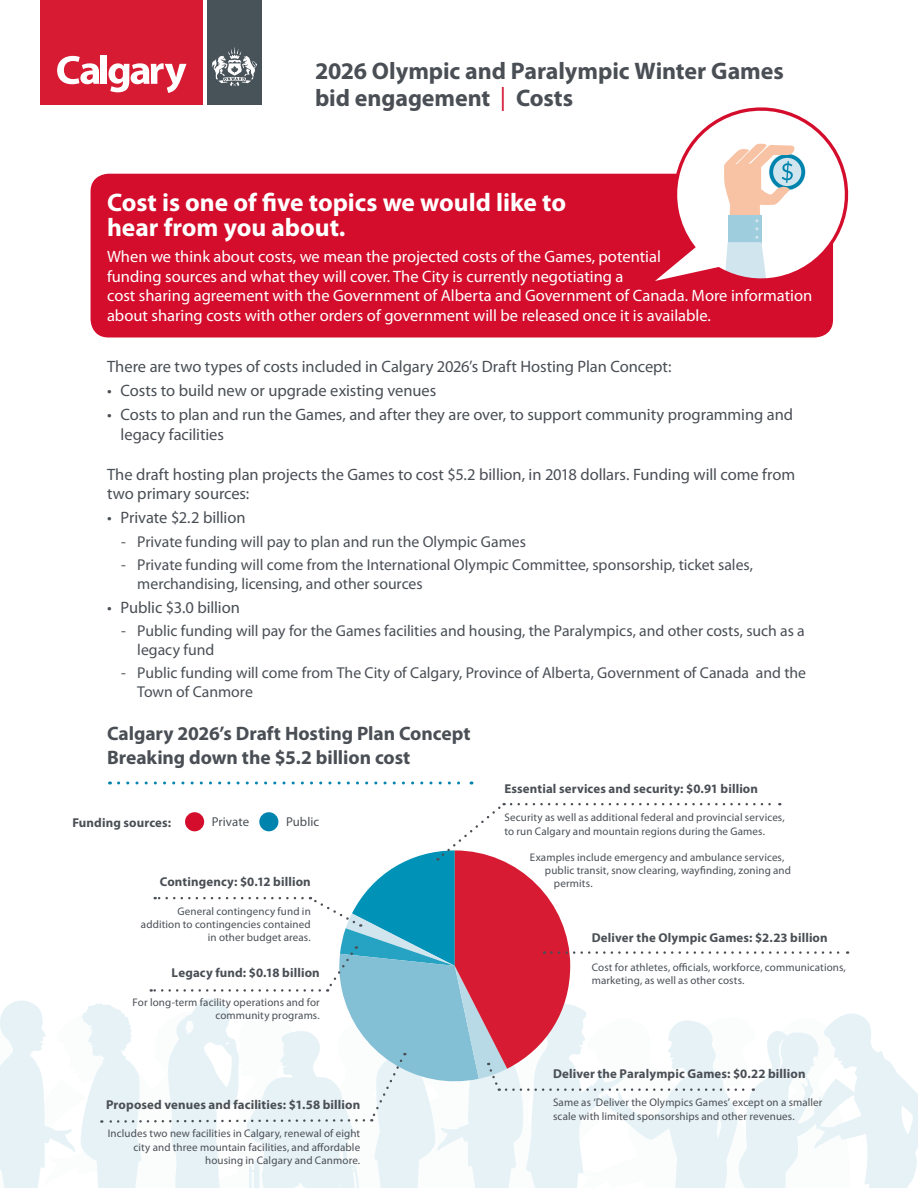
<style>
.page{position:relative;width:918px;height:1188px;background:#fff}
.page>*{position:absolute;margin:0;border:0;box-sizing:border-box;transform-origin:0 0}
.t1{font:700 25.5px/25.5px "Myriad Pro";color:#fff}
.t2{font:700 24px/26.8px "Myriad Pro";letter-spacing:-.005em;color:#4a4f55}
.Subheader{font:700 19.5px/23.4px "Myriad Pro";letter-spacing:-.005em;color:#4a4f55}
.Body_Copy{font:16.5px/19.8px "Myriad Pro";letter-spacing:-.005em;color:#4a4f55}
.t3{font:16.5px/19.8px "Myriad Pro";color:#fff}
.t4{font:15.75px/18.9px "Myriad Pro";letter-spacing:-.005em;color:#4a4f55}
.Body_Copy-2{font:700 12.9px "Myriad Pro";letter-spacing:.01em;color:#4a4f55}
.Body_Copy-3{font:12.9px "Myriad Pro";letter-spacing:.005em;color:#4a4f55}
.Body_Copy-4{font:11.1px/13.2px "Myriad Pro";letter-spacing:.01em;color:#4a4f55}
.s1{font-weight:400;color:#d30d2b}
</style>
<div class="page">
<div style="left:40px;top:0;width:163px;height:105px;background:#d61b33"></div>
<div style="left:207px;top:0;width:55px;height:105px;background:#475359"></div>
<svg style="left:57px;top:56px;width:42px;height:28px"></svg>
<div style="left:101px;top:55px;width:6px;height:29px;background:#fff"></div>
<svg style="left:109px;top:63px;width:78px;height:30px"></svg>
<svg style="left:212px;top:47px;width:45px;height:39px"></svg>
<div style="left:91px;top:174px;width:742px;height:163px;background:#d30d2b;border-radius:18px"></div>
<svg style="left:119px;top:782px;width:353px;height:2px"></svg>
<svg style="left:636px;top:107px;width:213px;height:183px"></svg>
<svg style="left:0;top:803px;width:918px;height:385px"></svg>
<p class="t2" style="left:315px;top:57px;width:470px">2026 Olympic and Paralympic Winter Games bid engagement <span class="s1">|</span> Costs</p>
<p class="t1" style="left:107px;top:189px;width:461px">Cost is one of five topics we would like to hear from you about.</p>
<p class="t3" style="left:107px;top:246px;width:707px">When we think about costs, we mean the projected costs of the Games, potential<br>funding sources and what they will cover. The City is currently negotiating a<br>cost sharing agreement with the Government of Alberta and Government of Canada. More information about sharing costs with other orders of government will be released once it is available.</p>
<p class="Body_Copy" style="left:107px;top:356px;width:566px">There are two types of costs included in Calgary 2026’s Draft Hosting Plan Concept:</p>
<p class="Body_Copy" style="left:107px;top:380px;width:331px">• Costs to build new or upgrade existing venues</p>
<p class="Body_Copy" style="left:121px;top:404px;width:674px;text-indent:-14px">• Costs to plan and run the Games, and after they are over, to support community programming and legacy facilities</p>
<p class="Body_Copy" style="left:107px;top:464px;width:690px">The draft hosting plan projects the Games to cost $5.2 billion, in 2018 dollars. Funding will come from two primary sources:</p>
<p class="Body_Copy" style="left:107px;top:508px;width:140px">• Private $2.2 billion</p>
<p class="t4" style="left:121px;top:532px;width:406px">- Private funding will pay to plan and run the Olympic Games</p>
<p class="t4" style="left:137px;top:555px;width:617px;text-indent:-16px">- Private funding will come from the International Olympic Committee, sponsorship, ticket sales, merchandising, licensing, and other sources</p>
<p class="Body_Copy" style="left:107px;top:597px;width:134px">• Public $3.0 billion</p>
<p class="t4" style="left:137px;top:621px;width:669px;text-indent:-16px">- Public funding will pay for the Games facilities and housing, the Paralympics, and other costs, such as a legacy fund</p>
<p class="t4" style="left:137px;top:663px;width:670px;text-indent:-16px">- Public funding will come from The City of Calgary, Province of Alberta, Government of Canada and the<br>Town of Canmore</p>
<p class="Subheader" style="left:107px;top:721px;width:365px">Calgary 2026’s Draft Hosting Plan Concept<br>Breaking down the $5.2 billion cost</p>
<p class="Body_Copy-2" style="left:72px;top:814px;width:100px">Funding sources:</p>
<p class="Body_Copy-3" style="left:212px;top:814px;width:39px">Private</p>
<p class="Body_Copy-3" style="left:286px;top:814px;width:35px">Public</p>
<p class="Body_Copy-2" style="left:160px;top:873px;width:153px">Contingency: $0.12 billion</p>
<p class="Body_Copy-4" style="left:141px;top:904px;width:171px;text-align:right">General contingency fund in addition to contingencies contained in other budget areas.</p>
<p class="Body_Copy-2" style="left:172px;top:964px;width:150px">Legacy fund: $0.18 billion</p>
<p class="Body_Copy-4" style="left:132px;top:995px;width:189px;text-align:right">For long-term facility operations and for community programs.</p>
<p class="Body_Copy-2" style="left:106px;top:1096px;width:256px">Proposed venues and facilities: $1.58 billion</p>
<p class="Body_Copy-4" style="left:108px;top:1127px;width:254px;text-align:right">Includes two new facilities in Calgary, renewal of eight city and three mountain facilities, and affordable housing in Calgary and Canmore.</p>
<p class="Body_Copy-2" style="left:504px;top:780px;width:255px">Essential services and security: $0.91 billion</p>
<p class="Body_Copy-4" style="left:504px;top:811px;width:282px">Security as well as additional federal and provincial services, to run Calgary and mountain regions during the Games.</p>
<p class="Body_Copy-4" style="left:530px;top:851px;width:256px">Examples include emergency and ambulance services,</p>
<p class="Body_Copy-4" style="left:545px;top:864px;width:248px">public transit, snow clearing, wayfinding, zoning and</p>
<p class="Body_Copy-4" style="left:554px;top:877px;width:40px">permits.</p>
<p class="Body_Copy-2" style="left:592px;top:929px;width:237px">Deliver the Olympic Games: $2.23 billion</p>
<p class="Body_Copy-4" style="left:592px;top:960px;width:256px">Cost for athletes, officials, workforce, communications, marketing, as well as other costs.</p>
<p class="Body_Copy-2" style="left:553px;top:1065px;width:254px">Deliver the Paralympic Games: $0.22 billion</p>
<p class="Body_Copy-4" style="left:553px;top:1096px;width:271px">Same as ‘Deliver the Olympics Games’ except on a smaller scale with limited sponsorships and other revenues.</p>
</div>
